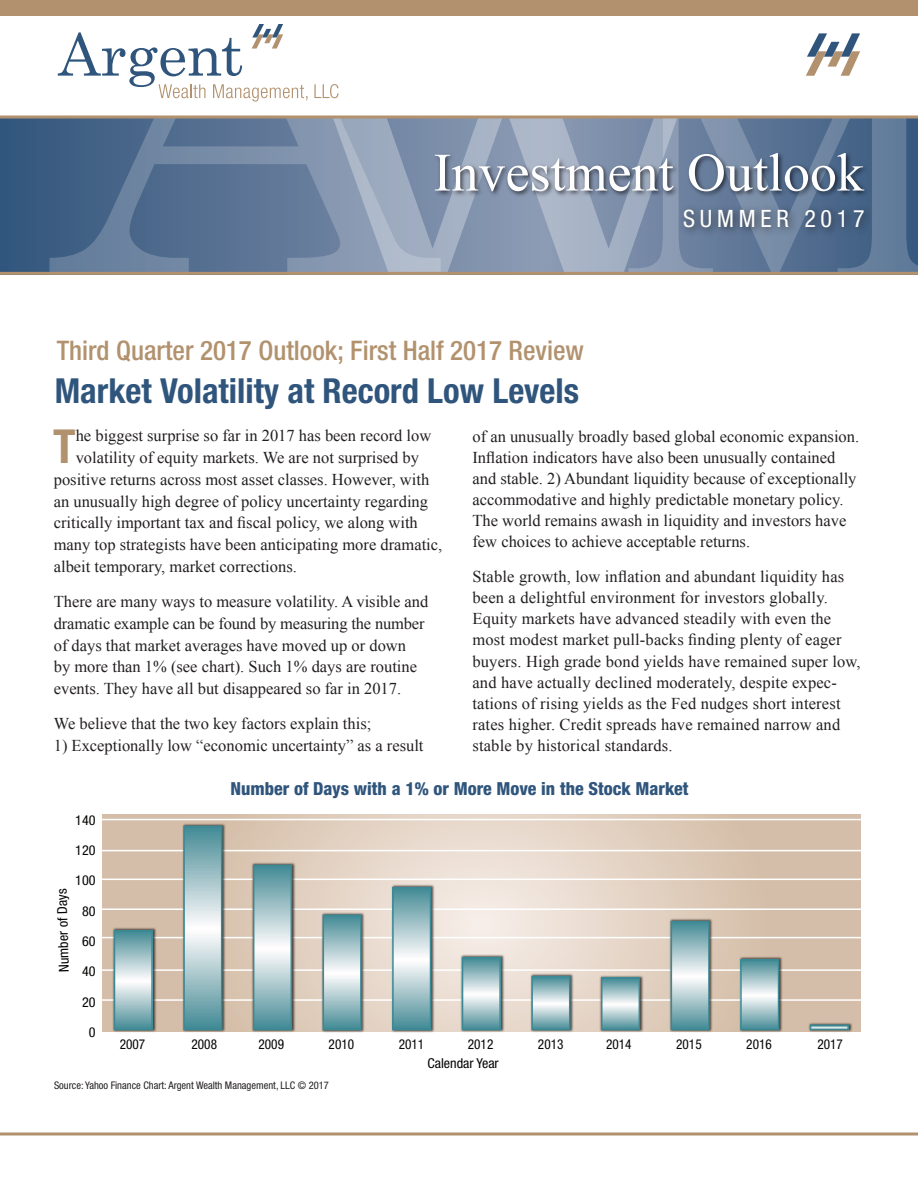
<style>
.page{position:relative;width:918px;height:1188px;background:#fff}
.page>*{position:absolute;margin:0;border:0;box-sizing:border-box;transform-origin:0 0}
.t1{font:54px "Times New Roman";color:#fff}
.Body_text{font:700 condensed 46.95px "Helvetica Neue";color:#b2926e}
.t2{font:700 condensed 34.5px "Helvetica Neue";color:#30557c}
.t3{font:500 condensed 27px "Helvetica Neue";color:#b2926e}
.Chart_credit{font:condensed 24px "Helvetica Neue";letter-spacing:.2em;color:#fff}
.Body_text-2{font:800 condensed 18px "Helvetica Neue";color:#30557c}
.Body_text-3{font:16.5px/21.1px "Times New Roman";color:#231f20}
.t4{font:condensed 13.65px "Helvetica Neue";color:#040503}
.t5{font:condensed 13.65px "Helvetica Neue";color:#040503;scale:1.04 1}
.Body_text-4{font:condensed 10.5px "Helvetica Neue";color:#231f20}
</style>
<div class="page">
<svg style="left:103px;top:815px;width:757px;height:217px"></svg>
<hr style="left:101px;top:879px;width:761px;height:1px;background:#fff">
<hr style="left:101px;top:937px;width:761px;height:1px;background:#fff">
<hr style="left:101px;top:850px;width:761px;height:1px;background:#fff">
<hr style="left:101px;top:908px;width:761px;height:2px;background:#fff">
<hr style="left:101px;top:819px;width:761px;height:1px;background:#fff">
<hr style="left:101px;top:969px;width:761px;height:2px;background:#fff">
<hr style="left:101px;top:999px;width:761px;height:2px;background:#fff">
<img style="left:112px;top:927px;width:45px;height:105px">
<svg style="left:114px;top:930px;width:39px;height:100px"></svg>
<img style="left:668px;top:918px;width:46px;height:114px">
<svg style="left:671px;top:921px;width:39px;height:109px"></svg>
<img style="left:599px;top:974px;width:45px;height:58px">
<svg style="left:601px;top:977px;width:39px;height:53px"></svg>
<img style="left:529px;top:973px;width:46px;height:59px">
<svg style="left:531px;top:976px;width:39px;height:54px"></svg>
<img style="left:460px;top:954px;width:45px;height:78px">
<svg style="left:462px;top:957px;width:39px;height:73px"></svg>
<img style="left:390px;top:884px;width:46px;height:149px">
<svg style="left:392px;top:887px;width:39px;height:143px"></svg>
<img style="left:320px;top:911px;width:46px;height:122px">
<svg style="left:323px;top:915px;width:39px;height:115px"></svg>
<img style="left:251px;top:862px;width:45px;height:170px">
<svg style="left:253px;top:865px;width:39px;height:165px"></svg>
<img style="left:181px;top:822px;width:46px;height:210px">
<svg style="left:183px;top:826px;width:39px;height:204px"></svg>
<img style="left:808px;top:1021px;width:45px;height:11px">
<svg style="left:810px;top:1024px;width:39px;height:6px"></svg>
<img style="left:738px;top:956px;width:46px;height:76px">
<svg style="left:740px;top:959px;width:39px;height:71px"></svg>
<div style="left:0;top:118px;width:50px;height:86px;background:#35587f"></div>
<svg style="left:50px;top:118px;width:199px;height:154px"></svg>
<svg style="left:759px;top:118px;width:159px;height:154px"></svg>
<svg style="left:249px;top:118px;width:510px;height:154px"></svg>
<div style="left:0;top:204px;width:57px;height:68px;background:#36597f"></div>
<img style="left:429px;top:141px;width:489px;height:99px">
<div style="left:0;top:0;width:918px;height:16px;background:#b2926e"></div>
<hr style="left:0;top:115px;width:918px;height:3px;background:#b2926e">
<hr style="left:0;top:272px;width:918px;height:3px;background:#b2926e">
<svg style="left:806px;top:33px;width:54px;height:43px"></svg>
<svg style="left:58px;top:24px;width:249px;height:78px"></svg>
<svg style="left:314px;top:84px;width:25px;height:14px"></svg>
<svg style="left:0;top:1132px;width:918px;height:4px"></svg>
<div style="left:679px;top:203px;width:195px;height:34px;background:#231f20;opacity:.75"></div>
<p class="t1" style="left:434px;top:134px;width:432px">Investment Outlook</p>
<p class="t3" style="left:57px;top:334px;width:529px">Third Quarter 2017 Outlook; First Half 2017 Review</p>
<p class="Chart_credit" style="left:683px;top:204px;width:183px">SUMMER 2017</p>
<p class="t2" style="left:55px;top:370px;width:526px">Market Volatility at Record Low Levels</p>
<p class="Body_text" style="left:53px;top:418px;width:24px">T</p>
<p class="Body_text-3" style="left:76px;top:425px;width:357px">he biggest surprise so far in 2017 has been record low</p>
<p class="Body_text-3" style="left:472px;top:425px;width:388px">of an unusually broadly based global economic expansion.<br>Inflation indicators have also been unusually contained and stable. 2) Abundant liquidity because of exceptionally accommodative and highly predictable monetary policy.<br>The world remains awash in liquidity and investors have few choices to achieve acceptable returns.</p>
<p class="Body_text-3" style="left:472px;top:565px;width:390px">Stable growth, low inflation and abundant liquidity has been a delightful environment for investors globally.<br>Equity markets have advanced steadily with even the most modest market pull-backs finding plenty of eager buyers. High grade bond yields have remained super low, and have actually declined moderately, despite expec&shy;tations of rising yields as the Fed nudges short interest rates higher. Credit spreads have remained narrow and stable by historical standards.</p>
<p class="Body_text-3" style="left:76px;top:447px;width:345px">volatility of equity markets. We are not surprised by</p>
<p class="Body_text-3" style="left:54px;top:468px;width:377px">positive returns across most asset classes. However, with</p>
<p class="Body_text-3" style="left:54px;top:490px;width:376px">an unusually high degree of policy uncertainty regarding</p>
<p class="Body_text-3" style="left:54px;top:512px;width:366px">critically important tax and fiscal policy, we along with</p>
<p class="Body_text-3" style="left:54px;top:534px;width:390px">many top strategists have been anticipating more dramatic,</p>
<p class="Body_text-3" style="left:54px;top:555px;width:245px">albeit temporary, market corrections.</p>
<p class="Body_text-3" style="left:54px;top:590px;width:376px;line-height:21.8px">There are many ways to measure volatility. A visible and dramatic example can be found by measuring the number of days that market averages have moved up or down<br>by more than 1% (see chart). Such 1% days are routine events. They have all but disappeared so far in 2017.</p>
<p class="Body_text-3" style="left:54px;top:713px;width:319px">We believe that the two key factors explain this;</p>
<p class="Body_text-3" style="left:54px;top:735px;width:371px">1) Exceptionally low “economic uncertainty” as a result</p>
<p class="t5" style="left:75px;top:812px;width:21px">140</p>
<p class="t5" style="left:75px;top:842px;width:21px">120</p>
<p class="t5" style="left:75px;top:873px;width:21px">100</p>
<p class="t5" style="left:82px;top:903px;width:15px">80</p>
<p class="t5" style="left:82px;top:933px;width:15px">60</p>
<p class="t5" style="left:82px;top:964px;width:15px">40</p>
<p class="t5" style="left:82px;top:994px;width:15px">20</p>
<p class="t5" style="left:89px;top:1024px;width:8px">0</p>
<p class="t5" style="left:57px;top:973px;width:82px;rotate:-92deg">Number of Days</p>
<p class="Body_text-2" style="left:231px;top:778px;width:459px">Number of Days with a 1% or More Move in the Stock Market</p>
<p class="t4" style="left:120px;top:1036px;width:27px">2007</p>
<p class="t4" style="left:192px;top:1036px;width:27px">2008</p>
<p class="t4" style="left:259px;top:1036px;width:27px">2009</p>
<p class="t4" style="left:329px;top:1036px;width:27px">2010</p>
<p class="t4" style="left:399px;top:1036px;width:27px">2011</p>
<p class="t4" style="left:468px;top:1036px;width:27px">2012</p>
<p class="t4" style="left:538px;top:1036px;width:27px">2013</p>
<p class="t4" style="left:606px;top:1036px;width:27px">2014</p>
<p class="t4" style="left:676px;top:1036px;width:27px">2015</p>
<p class="t4" style="left:746px;top:1036px;width:27px">2016</p>
<p class="t4" style="left:817px;top:1036px;width:27px">2017</p>
<p class="t5" style="left:428px;top:1055px;width:70px">Calendar Year</p>
<p class="Body_text-4" style="left:54px;top:1079px;width:277px">Source: Yahoo Finance Chart: Argent Wealth Management, LLC © 2017</p>
</div>
